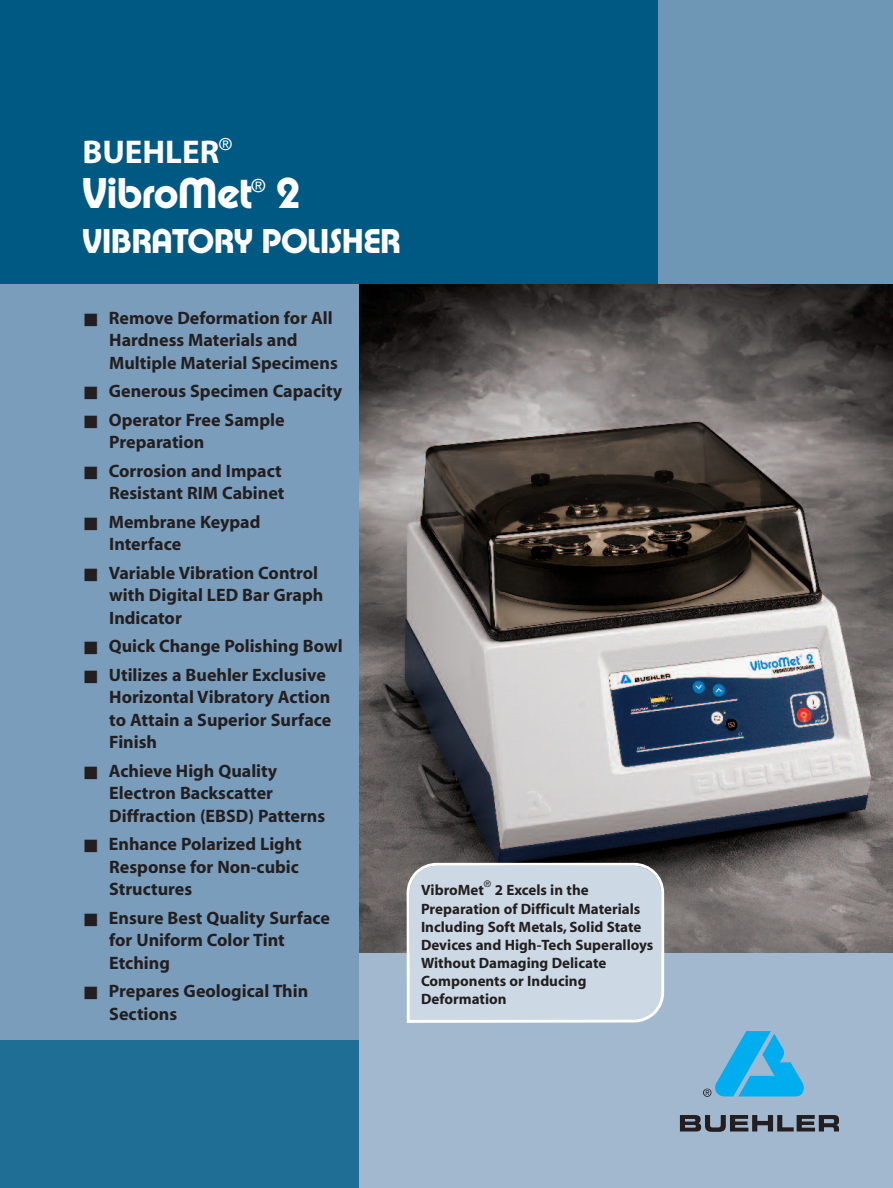
<style>
.page{position:relative;width:893px;height:1188px;background:#fff}
.page>*{position:absolute;margin:0;border:0;box-sizing:border-box;transform-origin:0 0}
.t1{font:500 45px "URW Puiseux D";color:#fff}
.t2{font:500 36px "URW Puiseux D";color:#fff}
.t3{font:700 33px "Myriad";color:#fff}
.t4{font:700 18px/22.5px "Myriad";color:#231f20}
.t5{font:18px "Helvetica";color:#fff}
.t6{font:700 15px/18px "Myriad";color:#231f20}
.t7{font:9px "Helvetica";color:#231f20}
</style>
<div class="page">
<div style="left:321px;top:910px;width:572px;height:278px;background:#a1b8cf"></div>
<svg style="left:680px;top:1115px;width:159px;height:17px"></svg>
<svg style="left:703px;top:1031px;width:101px;height:66px"></svg>
<img style="left:359px;top:284px;width:534px;height:669px">
<div style="left:0;top:1038px;width:359px;height:150px;background:#1e6e95"></div>
<div style="left:0;top:258px;width:359px;height:782px;background:#7a9dbb"></div>
<div style="left:0;top:0;width:893px;height:284px;background:#005983"></div>
<div style="left:658px;top:0;width:235px;height:284px;background:#6e96b5"></div>
<svg style="left:407px;top:863px;width:257px;height:160px;background:#cdd9e4"></svg>
<h3 class="t3" style="left:82px;top:140px;width:150px">BUEHLER<sup>®</sup></h3>
<h1 class="t1" style="left:82px;top:166px;width:171px">VibroMet</h1>
<p class="t5" style="left:252px;top:179px;width:15px">®</p>
<h1 class="t1" style="left:277px;top:166px;width:25px">2</h1>
<h2 class="t2" style="left:82px;top:220px;width:319px">VIBRATORY POLISHER</h2>
<p class="t4" style="left:109px;top:308px;width:230px;text-indent:-25px">■ Remove Deformation for All<br>Hardness Materials and<br>Multiple Material Specimens</p>
<p class="t4" style="left:84px;top:381px;width:260px">■ Generous Specimen Capacity</p>
<p class="t4" style="left:109px;top:410px;width:177px;text-indent:-25px">■ Operator Free Sample<br>Preparation</p>
<p class="t4" style="left:84px;top:461px;width:202px;text-align:right">■ Corrosion and Impact<br>Resistant RIM Cabinet</p>
<p class="t4" style="left:109px;top:512px;width:153px;text-indent:-25px">■ Membrane Keypad<br>Interface</p>
<p class="t4" style="left:109px;top:563px;width:216px;text-indent:-25px">■ Variable Vibration Control with Digital LED Bar Graph<br>Indicator</p>
<p class="t4" style="left:84px;top:636px;width:260px">■ Quick Change Polishing Bowl</p>
<p class="t4" style="left:109px;top:665px;width:224px;text-indent:-25px">■ Utilizes a Buehler Exclusive<br>Horizontal Vibratory Action to Attain a Superior Surface<br>Finish</p>
<p class="t4" style="left:109px;top:761px;width:218px;text-indent:-25px">■ Achieve High Quality<br>Electron Backscatter<br>Diffraction (EBSD) Patterns</p>
<p class="t4" style="left:109px;top:834px;width:194px;text-indent:-25px">■ Enhance Polarized Light<br>Response for Non-cubic<br>Structures</p>
<p class="t4" style="left:109px;top:908px;width:222px;text-indent:-25px">■ Ensure Best Quality Surface for Uniform Color Tint<br>Etching</p>
<p class="t4" style="left:109px;top:981px;width:201px;text-indent:-25px">■ Prepares Geological Thin<br>Sections</p>
<p class="t7" style="left:484px;top:881px;width:8px">®</p>
<p class="t6" style="left:421px;top:881px;width:221px;line-height:19.5px;text-indent:74px">2 Excels in the<br>Preparation of Difficult Materials</p>
<p class="t6" style="left:421px;top:920px;width:234px">Including Soft Metals, Solid State<br>Devices and High-Tech Superalloys<br>Without Damaging Delicate<br>Components or Inducing<br>Deformation</p>
<p class="t6" style="left:421px;top:882px;width:65px">VibroMet</p>
</div>
